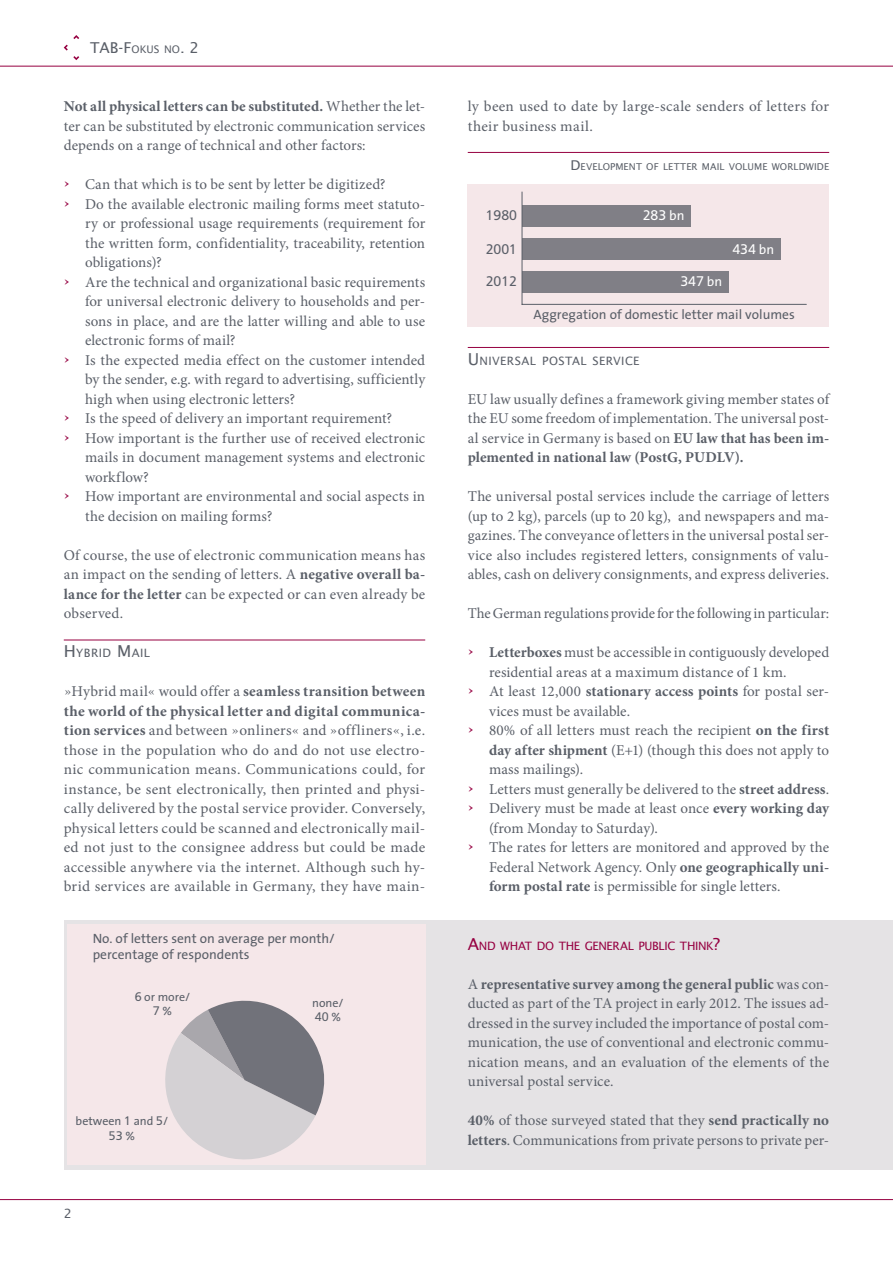
<style>
.page{position:relative;width:893px;height:1263px;background:#fff}
.page>*{position:absolute;margin:0;border:0;box-sizing:border-box;transform-origin:0 0}
.t1{font:15px/19.5px "Minion Pro";letter-spacing:.005em;color:#5a5f68;text-align:justify}
.t2{font:15px "Lucida Sans";color:#5a5f68}
.t3{font:13.5px/16.2px "The Sans Plain";color:#5a5f68}
.t4{font:13.5px "The Sans Plain";color:#fff}
.t5{font:12.75px "Lucida Sans";color:#5a5f68}
.t6{font:12px/14.4px "The Sans Plain";color:#5a5f68;text-align:center}
.t7{font:11.55px "Lucida Sans";letter-spacing:.04em;color:#5a5f68}
.t8{font:11.55px "Lucida Sans";letter-spacing:-.03em;color:#960041}
.t9{font:9.45px "Lucida Sans";letter-spacing:.01em;color:#5a5f68}
.s1{font-size:10.5px}
.s2{font-weight:700}
.s3{font-size:13.5px;color:#960041}
.s4{font-size:16.5px}
.s5{font-family:"Sabon"}
.s6{font-size:13.5px}
</style>
<div class="page">
<hr style="left:0;top:1199px;width:893px;height:1px;background:#960041">
<hr style="left:0;top:66px;width:893px;height:1px;background:#960041">
<svg style="left:64px;top:45px;width:15px;height:15px"></svg>
<svg style="left:73px;top:35px;width:6px;height:4px"></svg>
<div style="left:64px;top:920px;width:829px;height:249px;background:#e5e3e5"></div>
<hr style="left:468px;top:152px;width:361px;height:1px;background:#960041">
<hr style="left:468px;top:347px;width:361px;height:1px;background:#960041">
<div style="left:468px;top:185px;width:361px;height:142px;background:#f5e7e9"></div>
<div style="left:522px;top:205px;width:168px;height:21px;background:#807f86"></div>
<div style="left:522px;top:238px;width:258px;height:21px;background:#807f86"></div>
<div style="left:522px;top:271px;width:207px;height:21px;background:#807f86"></div>
<hr style="left:522px;top:192px;width:1px;height:112px;background:#5a5f68">
<hr style="left:522px;top:304px;width:284px;height:1px;background:#5a5f68">
<hr style="left:64px;top:640px;width:361px;height:1px;background:#960041">
<div style="left:67px;top:925px;width:358px;height:240px;background:#f5e7e9"></div>
<svg style="left:165px;top:1000px;width:160px;height:160px"></svg>
<p class="t2" style="left:90px;top:40px;width:110px">TAB-F<span class="s1">OKUS NO</span>. 2</p>
<p class="t1" style="left:64px;top:97px;width:363px"><span class="s2">Not all physical letters can be substituted.</span> Whether the let&shy;ter can be substituted by electronic communication services depends on a range of technical and other factors:</p>
<p class="t1" style="left:64px;top:175px;width:323px"><span class="s3">›</span> Can that which is to be sent by letter be digitized?</p>
<p class="t1" style="left:64px;top:194px;width:363px"><span class="s3">›</span> Do the available electronic mailing forms meet statuto-</p>
<p class="t1" style="left:85px;top:214px;width:342px">ry or professional usage requirements (requirement for</p>
<p class="t1" style="left:85px;top:233px;width:342px">the written form, confidentiality, traceability, retention</p>
<p class="t1" style="left:85px;top:253px;width:78px">obligations)?</p>
<p class="t1" style="left:64px;top:272px;width:363px"><span class="s3">›</span> Are the technical and organizational basic requirements</p>
<p class="t1" style="left:85px;top:292px;width:342px">for universal electronic delivery to households and per-</p>
<p class="t1" style="left:85px;top:311px;width:342px">sons in place, and are the latter willing and able to use</p>
<p class="t1" style="left:85px;top:331px;width:152px">electronic forms of mail?</p>
<p class="t1" style="left:64px;top:350px;width:363px"><span class="s3">›</span> Is the expected media effect on the customer intended</p>
<p class="t1" style="left:85px;top:370px;width:342px">by the sender, e.g. with regard to advertising, sufficiently</p>
<p class="t1" style="left:85px;top:389px;width:212px">high when using electronic letters?</p>
<p class="t1" style="left:64px;top:409px;width:330px"><span class="s3">›</span> Is the speed of delivery an important requirement?</p>
<p class="t1" style="left:64px;top:428px;width:363px"><span class="s3">›</span> How important is the further use of received electronic</p>
<p class="t1" style="left:85px;top:448px;width:342px">mails in document management systems and electronic</p>
<p class="t1" style="left:85px;top:467px;width:65px">workflow?</p>
<p class="t1" style="left:64px;top:487px;width:363px"><span class="s3">›</span> How important are environmental and social aspects in</p>
<p class="t1" style="left:85px;top:506px;width:189px">the decision on mailing forms?</p>
<p class="t1" style="left:64px;top:545px;width:363px">Of course, the use of electronic communication means has an impact on the sending of letters. A <span class="s2">negative overall ba&shy;lance for the letter</span> can be expected or can even already be observed.</p>
<p class="t7" style="left:64px;top:647px;width:88px"><span class="s4">H</span>YBRID <span class="s4">M</span>AIL</p>
<p class="t1" style="left:64px;top:682px;width:363px"><span class="s5">»</span>Hybrid mail<span class="s5">«</span> would offer a <span class="s2">seamless transition between the world of the physical letter and digital communica&shy;tion services</span> and between <span class="s5">»</span>onliners<span class="s5">«</span> and <span class="s5">»</span>offliners<span class="s5">«</span>, i.e. those in the population who do and do not use electro&shy;nic communication means. Communications could, for instance, be sent electronically, then printed and physi&shy;cally delivered by the postal service provider. Conversely, physical letters could be scanned and electronically mail&shy;ed not just to the consignee address but could be made accessible anywhere via the internet. Although such hy&shy;brid services are available in Germany, they have main-</p>
<p class="t3" style="left:93px;top:929px;width:244px">No. of letters sent on average per month/ percentage of respondents</p>
<p class="t6" style="left:312px;top:995px;width:33px;text-align:left">none/<br>40 %</p>
<p class="t6" style="left:135px;top:989px;width:57px">6 or more/<br>7 %</p>
<p class="t6" style="left:76px;top:1114px;width:94px">between 1 and 5/<br>53 %</p>
<p class="t5" style="left:64px;top:1206px;width:10px">2</p>
<p class="t1" style="left:468px;top:97px;width:363px">ly been used to date by large-scale senders of letters for their business mail.</p>
<p class="t9" style="left:570px;top:161px;width:260px"><span class="s6">D</span> EVELOPMENT OF LETTER MAIL VOLUME WORLDWIDE</p>
<p class="t3" style="left:486px;top:207px;width:33px">1980</p>
<p class="t4" style="left:643px;top:205px;width:43px">283 bn</p>
<p class="t3" style="left:486px;top:240px;width:33px">2001</p>
<p class="t4" style="left:732px;top:238px;width:43px">434 bn</p>
<p class="t3" style="left:486px;top:273px;width:33px">2012</p>
<p class="t4" style="left:680px;top:270px;width:43px">347 bn</p>
<p class="t3" style="left:534px;top:306px;width:263px">Aggregation of domestic letter mail volumes</p>
<p class="t7" style="left:468px;top:354px;width:173px"><span class="s4">U</span> NIVERSAL POSTAL SERVICE</p>
<p class="t1" style="left:468px;top:389px;width:363px">EU law usually defines a framework giving member states of the EU some freedom of implementation. The universal post&shy;al service in Germany is based on <span class="s2">EU law that has been im&shy;plemented in national law (PostG, PUDLV).</span></p>
<p class="t1" style="left:468px;top:487px;width:363px">The universal postal services include the carriage of letters (up to 2 kg), parcels (up to 20 kg), and newspapers and ma&shy;gazines. The conveyance of letters in the universal postal ser&shy;vice also includes registered letters, consignments of valu&shy;ables, cash on delivery consignments, and express deliveries.</p>
<p class="t1" style="left:468px;top:604px;width:363px">The German regulations provide for the following in particular:</p>
<p class="t1" style="left:468px;top:643px;width:363px"><span class="s3">›</span> <span class="s2">Letterboxes</span> must be accessible in contiguously developed</p>
<p class="t1" style="left:489px;top:662px;width:299px">residential areas at a maximum distance of 1 km.</p>
<p class="t1" style="left:468px;top:682px;width:363px"><span class="s3">›</span> At least 12,000 <span class="s2">stationary access points</span> for postal ser-</p>
<p class="t1" style="left:489px;top:701px;width:143px">vices must be available.</p>
<p class="t1" style="left:468px;top:721px;width:363px"><span class="s3">›</span> 80% of all letters must reach the recipient <span class="s2">on the first</span></p>
<p class="t1" style="left:489px;top:740px;width:342px"><span class="s2">day after shipment</span> (E+1) (though this does not apply to</p>
<p class="t1" style="left:489px;top:760px;width:96px">mass mailings).</p>
<p class="t1" style="left:468px;top:779px;width:363px"><span class="s3">›</span> Letters must generally be delivered to the <span class="s2">street address</span>.</p>
<p class="t1" style="left:468px;top:799px;width:363px"><span class="s3">›</span> Delivery must be made at least once <span class="s2">every working day</span></p>
<p class="t1" style="left:489px;top:818px;width:171px">(from Monday to Saturday).</p>
<p class="t1" style="left:468px;top:838px;width:363px"><span class="s3">›</span> The rates for letters are monitored and approved by the</p>
<p class="t1" style="left:489px;top:857px;width:342px">Federal Network Agency. Only <span class="s2">one geographically uni-</span></p>
<p class="t1" style="left:489px;top:877px;width:293px"><span class="s2">form postal rate</span> is permissible for single letters.</p>
<p class="t8" style="left:468px;top:939px;width:254px"><span class="s4">A</span>ND WHAT DO THE GENERAL PUBLIC THINK<span class="s4">?</span></p>
<p class="t1" style="left:468px;top:974px;width:363px">A <span class="s2">representative survey among the general public</span> was con&shy;ducted as part of the TA project in early 2012. The issues ad&shy;dressed in the survey included the importance of postal com&shy;munication, the use of conventional and electronic commu&shy;nication means, and an evaluation of the elements of the universal postal service.</p>
<p class="t1" style="left:468px;top:1111px;width:363px"><span class="s2">40%</span> of those surveyed stated that they <span class="s2">send practically no letters</span>. Communications from private persons to private per-</p>
</div>
